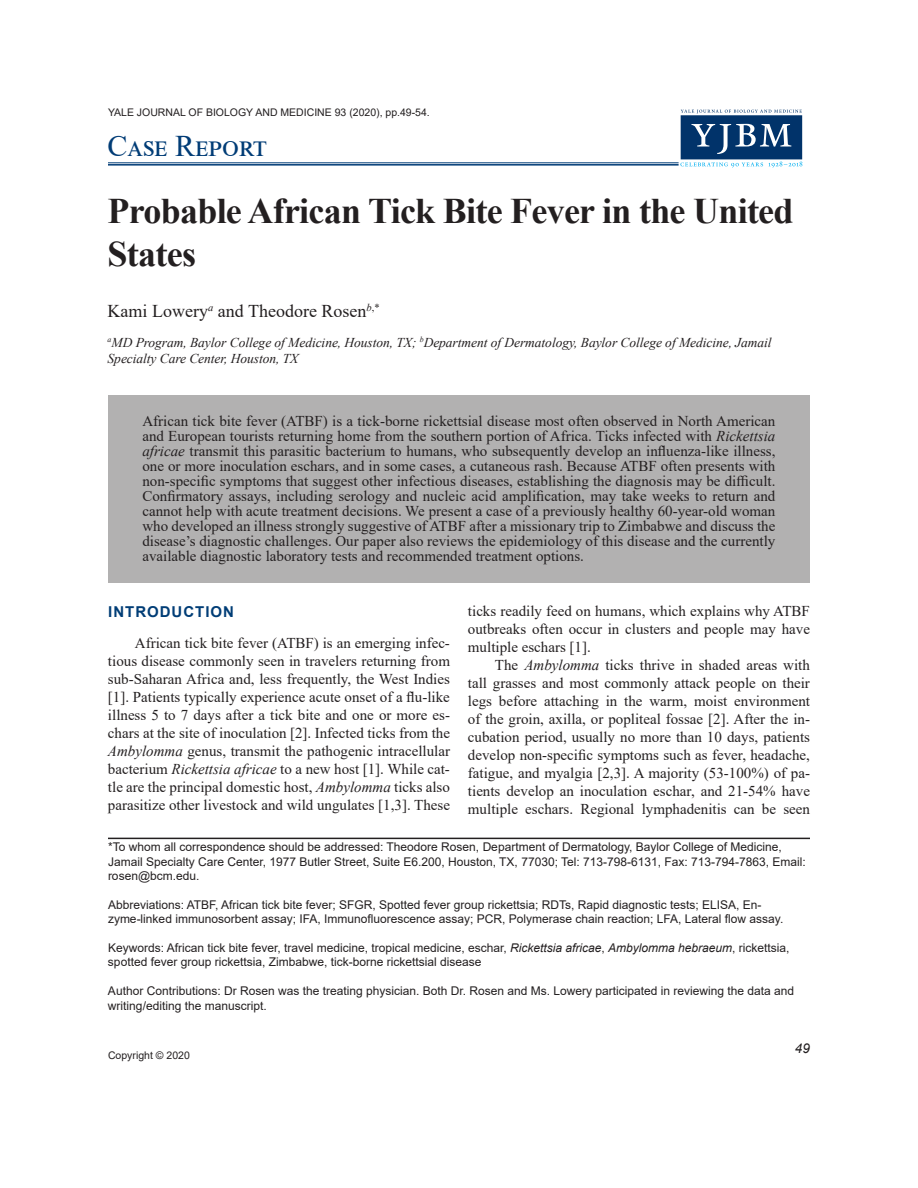
<style>
.page{position:relative;width:918px;height:1188px;background:#fff}
.page>*{position:absolute;margin:0;border:0;box-sizing:border-box;transform-origin:0 0}
.t1{font:700 36px/43.2px "Times New Roman";letter-spacing:-.02em;color:#231f20}
.t2{font:30px "Times New Roman";color:#013c76}
.t3{font:18px "Times New Roman";color:#231f20}
.t4{font:15px/18px "Times New Roman";color:#231f20;text-align:justify}
.t5{font:700 15px "Arial";letter-spacing:.065em;color:#003d76}
.t6{font:italic 13.5px/16.2px "Times New Roman";letter-spacing:-.005em;color:#231f20}
.t7{font:italic 13.5px "Arial";color:#231f20}
.t8{font:12px/14.4px "Arial";color:#231f20}
.t9{font:10.5px "Arial";color:#231f20}
.s1{font-style:italic}
</style>
<div class="page">
<svg style="left:680px;top:110px;width:122px;height:58px"></svg>
<hr style="left:108px;top:163px;width:571px;height:1px;background:#013c76">
<hr style="left:108px;top:164px;width:571px;height:2px;background:#013c76">
<div style="left:108px;top:395px;width:702px;height:188px;background:#b2b1b1"></div>
<hr style="left:108px;top:838px;width:702px;height:1px;background:#231f20">
<p class="t9" style="left:108px;top:105px;width:323px">YALE JOURNAL OF BIOLOGY AND MEDICINE 93 (2020), pp.49-54.</p>
<h2 class="t2" style="left:108px;top:124px;width:161px">Case Report</h2>
<h1 class="t1" style="left:108px;top:188px;width:687px">Probable African Tick Bite Fever in the United<br>States</h1>
<p class="t3" style="left:108px;top:298px;width:273px">Kami Lowery<sup>a</sup> and Theodore Rosen<sup>b</sup><sup>,*</sup></p>
<p class="t6" style="left:108px;top:334px;width:666px"><sup>a</sup>MD Program, Baylor College of Medicine, Houston, TX; <sup>b</sup>Department of Dermatology, Baylor College of Medicine, Jamail<br>Specialty Care Center, Houston, TX</p>
<p class="t4" style="left:142px;top:413px;width:635px;line-height:15px">African tick bite fever (ATBF) is a tick-borne rickettsial disease most often observed in North American and European tourists returning home from the southern portion of Africa. Ticks infected with <span class="s1">Rickettsia africae</span> transmit this parasitic bacterium to humans, who subsequently develop an influenza-like illness, one or more inoculation eschars, and in some cases, a cutaneous rash. Because ATBF often presents with non-specific symptoms that suggest other infectious diseases, establishing the diagnosis may be difficult.<br>Confirmatory assays, including serology and nucleic acid amplification, may take weeks to return and cannot help with acute treatment decisions. We present a case of a previously healthy 60-year-old woman who developed an illness strongly suggestive of ATBF after a missionary trip to Zimbabwe and discuss the disease’s diagnostic challenges. Our paper also reviews the epidemiology of this disease and the currently available diagnostic laboratory tests and recommended treatment options.</p>
<p class="t5" style="left:108px;top:601px;width:127px">INTRODUCTION</p>
<p class="t4" style="left:108px;top:634px;width:344px;text-indent:27px">African tick bite fever (ATBF) is an emerging infec&shy;tious disease commonly seen in travelers returning from sub-Saharan Africa and, less frequently, the West Indies [1]. Patients typically experience acute onset of a flu-like illness 5 to 7 days after a tick bite and one or more es&shy;chars at the site of inoculation [2]. Infected ticks from the <span class="s1">Ambylomma</span> genus, transmit the pathogenic intracellular bacterium <span class="s1">Rickettsia africae</span> to a new host [1]. While cat&shy;tle are the principal domestic host, <span class="s1">Ambylomma</span> ticks also parasitize other livestock and wild ungulates [1,3]. These</p>
<p class="t4" style="left:468px;top:602px;width:344px">ticks readily feed on humans, which explains why ATBF outbreaks often occur in clusters and people may have multiple eschars [1].</p>
<p class="t4" style="left:468px;top:656px;width:344px;text-indent:27px">The <span class="s1">Ambylomma</span> ticks thrive in shaded areas with tall grasses and most commonly attack people on their legs before attaching in the warm, moist environment of the groin, axilla, or popliteal fossae [2]. After the in&shy;cubation period, usually no more than 10 days, patients develop non-specific symptoms such as fever, headache, fatigue, and myalgia [2,3]. A majority (53-100%) of pa&shy;tients develop an inoculation eschar, and 21-54% have multiple eschars. Regional lymphadenitis can be seen</p>
<p class="t8" style="left:108px;top:840px;width:699px">*To whom all correspondence should be addressed: Theodore Rosen, Department of Dermatology, Baylor College of Medicine,<br>Jamail Specialty Care Center, 1977 Butler Street, Suite E6.200, Houston, TX, 77030; Tel: 713-798-6131, Fax: 713-794-7863, Email: rosen@bcm.edu.</p>
<p class="t8" style="left:108px;top:897px;width:677px">Abbreviations: ATBF, African tick bite fever; SFGR, Spotted fever group rickettsia; RDTs, Rapid diagnostic tests; ELISA, En&shy;zyme-linked immunosorbent assay; IFA, Immunofluorescence assay; PCR, Polymerase chain reaction; LFA, Lateral flow assay.</p>
<p class="t8" style="left:108px;top:940px;width:683px">Keywords: African tick bite fever, travel medicine, tropical medicine, eschar, <span class="s1">Rickettsia africae</span>, <span class="s1">Ambylomma hebraeum</span>, rickettsia, spotted fever group rickettsia, Zimbabwe, tick-borne rickettsial disease</p>
<p class="t8" style="left:108px;top:984px;width:688px">Author Contributions: Dr Rosen was the treating physician. Both Dr. Rosen and Ms. Lowery participated in reviewing the data and writing/editing the manuscript.</p>
<p class="t9" style="left:108px;top:1048px;width:83px">Copyright © 2020</p>
<p class="t7" style="left:795px;top:1040px;width:17px">49</p>
</div>
